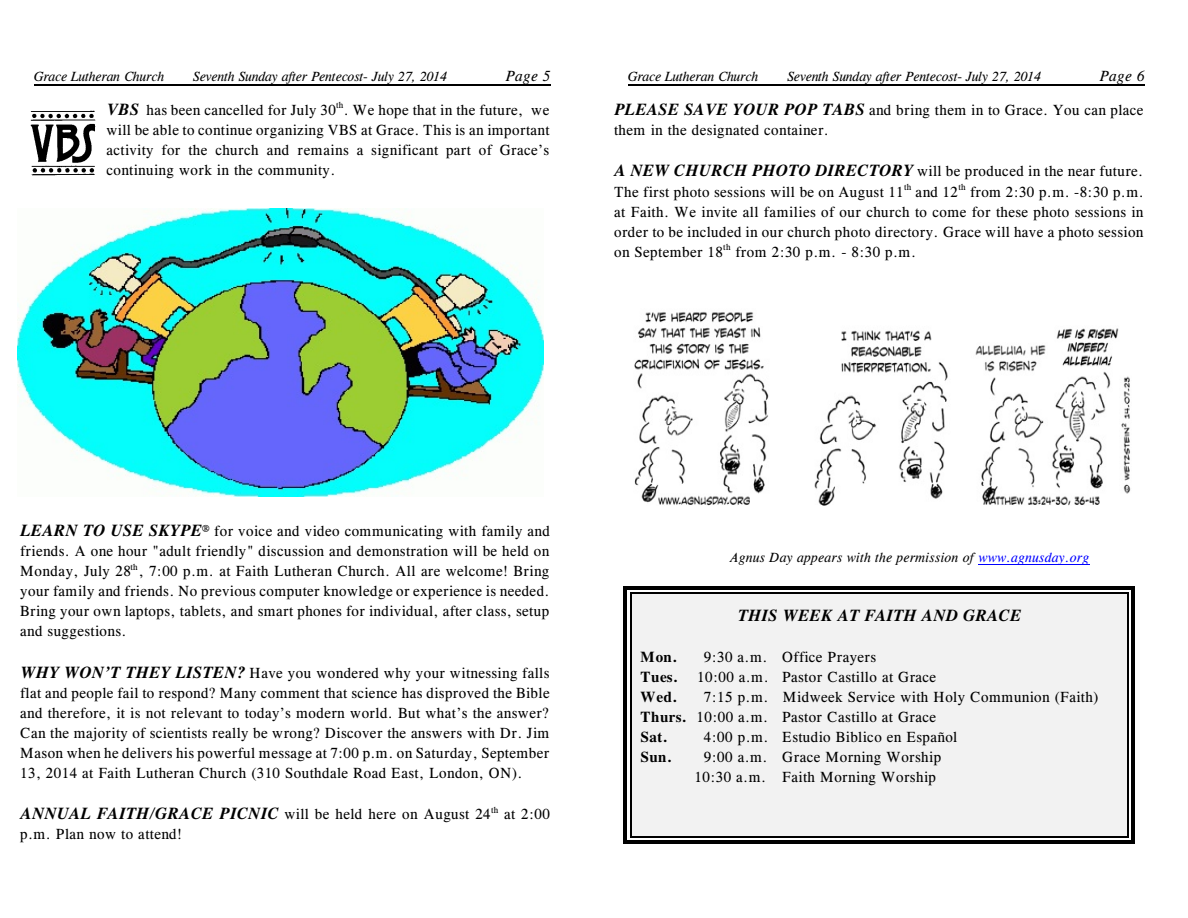
<style>
.page{position:relative;width:1188px;height:918px;background:#fff}
.page>*{position:absolute;margin:0;border:0;box-sizing:border-box;transform-origin:0 0}
.t1{font:italic 700 16.5px "CG Times";letter-spacing:.035em;color:#000}
.t2{font:15px/20px "CG Times";letter-spacing:.03em;color:#000;text-align:justify}
.t3{font:700 15px "CG Times";letter-spacing:.035em;color:#000}
.t4{font:italic 15px "CG Times";letter-spacing:.03em;color:#000}
.t5{font:italic 13.5px "CG Times";color:#000}
.t6{font:italic 13.5px "CG Times";letter-spacing:.02em;color:#000}
.t7{font:9px "CG Times";letter-spacing:.025em;color:#000}
.s1{font-weight:700;font-style:italic;font-size:16.5px}
.s2{color:#00f}
.s3{font-weight:700}
</style>
<div class="page">
<hr style="left:34px;top:85px;width:517px;height:1px;background:#000">
<img style="left:30px;top:110px;width:66px;height:66px">
<img style="left:17px;top:208px;width:527px;height:288px">
<hr style="left:628px;top:85px;width:517px;height:1px;background:#000">
<img style="left:634px;top:312px;width:497px;height:194px">
<hr style="left:978px;top:564px;width:112px;height:1px;background:#00f">
<div style="left:630px;top:593px;width:499px;height:244px;background:#f2f2f2"></div>
<hr style="left:630px;top:593px;width:1px;height:244px;background:#000">
<hr style="left:1127px;top:593px;width:2px;height:244px;background:#000">
<hr style="left:630px;top:593px;width:498px;height:1px;background:#000">
<hr style="left:630px;top:836px;width:498px;height:1px;background:#000">
<hr style="left:624px;top:586px;width:3px;height:258px;background:#000">
<hr style="left:1131px;top:586px;width:4px;height:258px;background:#000">
<hr style="left:624px;top:586px;width:511px;height:4px;background:#000">
<hr style="left:624px;top:840px;width:511px;height:4px;background:#000">
<p class="t5" style="left:34px;top:71px;width:132px">Grace Lutheran Church</p>
<p class="t5" style="left:193px;top:71px;width:255px">Seventh Sunday after Pentecost- July 27, 2014</p>
<p class="t4" style="left:505px;top:70px;width:46px">Page 5</p>
<p class="t2" style="left:107px;top:101px;width:444px"><span class="s1">VBS</span> has been cancelled for July 30 . We hope that in the future, we</p>
<p class="t7" style="left:336px;top:102px;width:9px">th</p>
<p class="t2" style="left:107px;top:122px;width:444px">will be able to continue organizing VBS at Grace. This is an important activity for the church and remains a significant part of Grace’s continuing work in the community.</p>
<p class="t5" style="left:628px;top:71px;width:132px">Grace Lutheran Church</p>
<p class="t5" style="left:787px;top:71px;width:255px">Seventh Sunday after Pentecost- July 27, 2014</p>
<p class="t4" style="left:1099px;top:70px;width:46px">Page 6</p>
<p class="t2" style="left:614px;top:101px;width:531px;line-height:20.4px"><span class="s1">PLEASE SAVE YOUR POP TABS</span> and bring them in to Grace. You can place them in the designated container.</p>
<p class="t2" style="left:614px;top:163px;width:531px;line-height:20.4px"><span class="s1">A NEW CHURCH PHOTO DIRECTORY</span> will be produced in the near future.<br>The first photo sessions will be on August 11 and 12 from 2:30 p.m. -8:30 p.m.</p>
<p class="t7" style="left:904px;top:184px;width:9px">th</p>
<p class="t7" style="left:958px;top:184px;width:9px">th</p>
<p class="t2" style="left:614px;top:203px;width:531px">at Faith. We invite all families of our church to come for these photo sessions in order to be included in our church photo directory. Grace will have a photo session on September 18 from 2:30 p.m. - 8:30 p.m.</p>
<p class="t7" style="left:723px;top:244px;width:9px">th</p>
<p class="t2" style="left:20px;top:522px;width:531px"><span class="s1">LEARN TO USE SKYPE</span>® for voice and video communicating with family and friends. A one hour "adult friendly" discussion and demonstration will be held on Monday, July 28 , 7:00 p.m. at Faith Lutheran Church. All are welcome! Bring</p>
<p class="t7" style="left:130px;top:564px;width:9px">th</p>
<p class="t2" style="left:20px;top:583px;width:531px">your family and friends. No previous computer knowledge or experience is needed.<br>Bring your own laptops, tablets, and smart phones for individual, after class, setup and suggestions.</p>
<p class="t2" style="left:20px;top:664px;width:531px"><span class="s1">WHY WON’T THEY LISTEN?</span> Have you wondered why your witnessing falls flat and people fail to respond? Many comment that science has disproved the Bible and therefore, it is not relevant to today’s modern world. But what’s the answer?<br>Can the majority of scientists really be wrong? Discover the answers with Dr. Jim Mason when he delivers his powerful message at 7:00 p.m. on Saturday, September 13, 2014 at Faith Lutheran Church (310 Southdale Road East, London, ON).</p>
<p class="t2" style="left:20px;top:805px;width:531px"><span class="s1">ANNUAL FAITH/GRACE PICNIC</span> will be held here on August 24 at 2:00</p>
<p class="t7" style="left:491px;top:806px;width:9px">th</p>
<p class="t2" style="left:20px;top:826px;width:163px">p.m. Plan now to attend!</p>
<p class="t6" style="left:730px;top:552px;width:360px">Agnus Day appears with the permission of <span class="s2">www.agnusday.org</span></p>
<p class="t1" style="left:737px;top:610px;width:285px">THIS WEEK AT FAITH AND GRACE</p>
<p class="t3" style="left:641px;top:651px;width:38px">Mon.</p>
<p class="t2" style="left:704px;top:648px;width:174px">9:30 a.m. Office Prayers</p>
<p class="t3" style="left:641px;top:671px;width:39px">Tues.</p>
<p class="t2" style="left:697px;top:668px;width:240px">10:00 a.m. Pastor Castillo at Grace</p>
<p class="t3" style="left:641px;top:691px;width:38px">Wed.</p>
<p class="t2" style="left:641px;top:688px;width:459px;text-align:left;text-indent:63px">7:15 p.m. Midweek Service with Holy Communion (Faith)<br><span class="s3">Thurs.</span> 10:00 a.m. Pastor Castillo at Grace<br><span class="s3">Sat.</span></p>
<p class="t2" style="left:704px;top:728px;width:255px">4:00 p.m. Estudio Biblico en Español</p>
<p class="t3" style="left:641px;top:751px;width:33px">Sun.</p>
<p class="t2" style="left:695px;top:748px;width:248px;text-indent:9px">9:00 a.m. Grace Morning Worship<br>10:30 a.m. Faith Morning Worship</p>
</div>
